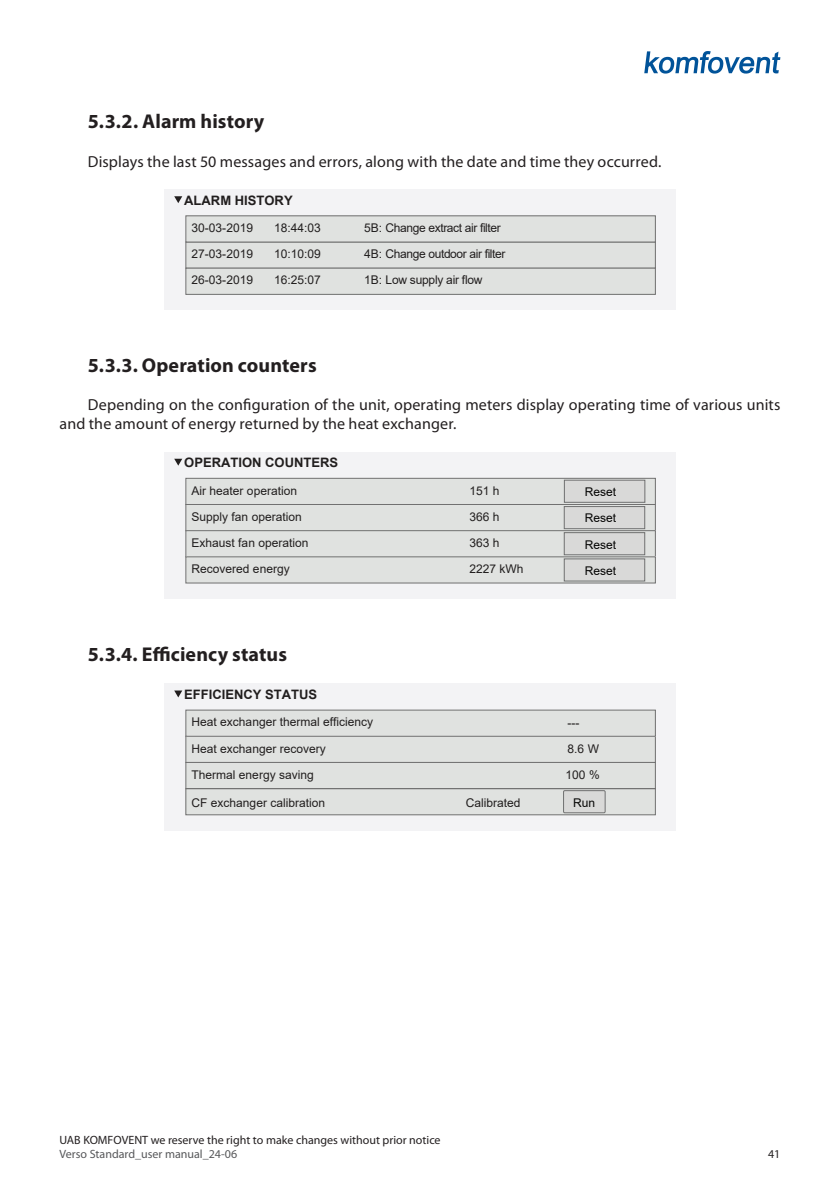
<style>
.page{position:relative;width:840px;height:1191px;background:#fff}
.page>*{position:absolute;margin:0;border:0;box-sizing:border-box;transform-origin:0 0}
.t1{font:700 20px "Myriad Pro";letter-spacing:.005em;color:#231f20}
.t2{font:16px/19.2px "Myriad Pro";letter-spacing:.01em;color:#231f20}
.t3{font:700 13px "Arial";color:#211e1e}
.t4{font:12px "Arial";color:#211e1e}
.t5{font:12px "Myriad Pro";color:#231f20}
.t6{font:12px "Arial";letter-spacing:-.03em;color:#211e1e}
.t7{font:12px "Myriad Pro";color:#57585a}
.t8{font:12px/26.2px "Arial";color:#050504;text-align:justify}
.t9{font:12px "Arial";letter-spacing:-.02em;color:#211e1e}
</style>
<div class="page">
<svg style="left:644px;top:51px;width:136px;height:23px"></svg>
<div style="left:164px;top:189px;width:511px;height:120px;background:#f3f3f5"></div>
<svg style="left:174px;top:196px;width:8px;height:7px"></svg>
<div style="left:186px;top:242px;width:469px;height:26px;background:#e0e2e0"></div>
<div style="left:185px;top:241px;width:470px;height:28px;border:1px solid #717171"></div>
<div style="left:186px;top:216px;width:469px;height:26px;background:#e0e2e0"></div>
<div style="left:185px;top:215px;width:470px;height:27px;border:1px solid #717171"></div>
<div style="left:186px;top:268px;width:469px;height:26px;background:#e0e2e0"></div>
<div style="left:185px;top:268px;width:470px;height:27px;border:1px solid #717171"></div>
<div style="left:164px;top:452px;width:511px;height:146px;background:#f3f3f5"></div>
<svg style="left:174px;top:459px;width:8px;height:6px"></svg>
<div style="left:186px;top:504px;width:469px;height:26px;background:#e0e2e0"></div>
<div style="left:186px;top:478px;width:469px;height:26px;background:#e0e2e0"></div>
<div style="left:185px;top:478px;width:470px;height:27px;border:1px solid #717171"></div>
<div style="left:186px;top:530px;width:469px;height:27px;background:#e0e2e0"></div>
<div style="left:185px;top:530px;width:470px;height:27px;border:1px solid #717171"></div>
<div style="left:186px;top:557px;width:469px;height:26px;background:#e0e2e0"></div>
<div style="left:185px;top:556px;width:470px;height:27px;border:1px solid #717171"></div>
<div style="left:564px;top:480px;width:80px;height:22px;background:#d9d9d8"></div>
<div style="left:563px;top:479px;width:82px;height:24px;border:1px solid #707171"></div>
<div style="left:564px;top:506px;width:80px;height:23px;background:#d9d9d8"></div>
<div style="left:563px;top:506px;width:82px;height:23px;border:1px solid #707171"></div>
<div style="left:564px;top:532px;width:80px;height:23px;background:#d9d9d8"></div>
<div style="left:563px;top:532px;width:82px;height:23px;border:1px solid #707171"></div>
<div style="left:564px;top:559px;width:80px;height:22px;background:#d9d9d8"></div>
<div style="left:563px;top:558px;width:82px;height:23px;border:1px solid #707171"></div>
<div style="left:164px;top:683px;width:511px;height:148px;background:#f3f3f5"></div>
<svg style="left:174px;top:690px;width:8px;height:7px"></svg>
<div style="left:186px;top:736px;width:469px;height:26px;background:#e0e2e0"></div>
<div style="left:186px;top:710px;width:469px;height:26px;background:#e0e2e0"></div>
<div style="left:185px;top:709px;width:470px;height:28px;border:1px solid #717171"></div>
<div style="left:186px;top:762px;width:469px;height:26px;background:#e0e2e0"></div>
<div style="left:185px;top:788px;width:469px;height:27px;background:#e0e2e0"></div>
<div style="left:185px;top:762px;width:470px;height:27px;border:1px solid #717171"></div>
<div style="left:185px;top:788px;width:470px;height:27px;border:1px solid #717171"></div>
<div style="left:563px;top:790px;width:41px;height:22px;background:#d9d9d8"></div>
<div style="left:562px;top:790px;width:43px;height:23px;border:1px solid #707171"></div>
<h1 class="t1" style="left:88px;top:109px;width:178px">5.3.2. Alarm history</h1>
<h2 class="t2" style="left:88px;top:152px;width:574px">Displays the last 50 messages and errors, along with the date and time they occurred.</h2>
<p class="t3" style="left:184px;top:191px;width:110px">ALARM HISTORY</p>
<p class="t4" style="left:191px;top:219px;width:63px">30-03-2019</p>
<p class="t4" style="left:274px;top:219px;width:48px">18:44:03</p>
<p class="t6" style="left:364px;top:219px;width:138px">5B: Change extract air filter</p>
<p class="t4" style="left:191px;top:246px;width:63px">27-03-2019</p>
<p class="t4" style="left:274px;top:246px;width:48px">10:10:09</p>
<p class="t6" style="left:364px;top:246px;width:143px">4B: Change outdoor air filter</p>
<p class="t4" style="left:191px;top:272px;width:63px">26-03-2019</p>
<p class="t4" style="left:274px;top:272px;width:48px">16:25:07</p>
<p class="t9" style="left:364px;top:272px;width:120px">1B: Low supply air flow</p>
<h1 class="t1" style="left:88px;top:352px;width:230px">5.3.3. Operation counters</h1>
<h2 class="t2" style="left:60px;top:395px;width:722px;text-indent:28px">Depending on the configuration of the unit, operating meters display operating time of various units and the amount of energy returned by the heat exchanger.</h2>
<p class="t3" style="left:184px;top:453px;width:155px">OPERATION COUNTERS</p>
<p class="t4" style="left:191px;top:482px;width:107px">Air heater operation</p>
<p class="t4" style="left:469px;top:482px;width:32px">151 h</p>
<p class="t4" style="left:191px;top:508px;width:112px">Supply fan operation</p>
<p class="t4" style="left:469px;top:508px;width:32px">366 h</p>
<p class="t4" style="left:191px;top:534px;width:118px">Exhaust fan operation</p>
<p class="t4" style="left:469px;top:534px;width:32px">363 h</p>
<p class="t4" style="left:191px;top:560px;width:100px">Recovered energy</p>
<p class="t4" style="left:469px;top:560px;width:56px">2227 kWh</p>
<h1 class="t1" style="left:88px;top:641px;width:200px">5.3.4. Efficiency status</h1>
<p class="t3" style="left:184px;top:685px;width:134px">EFFICIENCY STATUS</p>
<p class="t4" style="left:191px;top:714px;width:183px">Heat exchanger thermal efficiency</p>
<p class="t4" style="left:191px;top:740px;width:136px">Heat exchanger recovery</p>
<p class="t8" style="left:584px;top:479px;width:33px">Reset Reset Reset Reset</p>
<p class="t4" style="left:567px;top:714px;width:13px">---</p>
<p class="t4" style="left:567px;top:740px;width:33px">8.6 W</p>
<p class="t4" style="left:191px;top:766px;width:124px">Thermal energy saving</p>
<p class="t4" style="left:191px;top:794px;width:135px">CF exchanger calibration</p>
<p class="t4" style="left:565px;top:766px;width:36px">100 %</p>
<p class="t4" style="left:465px;top:794px;width:56px">Calibrated</p>
<p class="t8" style="left:573px;top:789px;width:24px">Run</p>
<p class="t5" style="left:60px;top:1132px;width:382px">UAB KOMFOVENT we reserve the right to make changes without prior notice</p>
<p class="t7" style="left:60px;top:1146px;width:179px">Verso Standard_user manual_24-06</p>
<p class="t5" style="left:767px;top:1146px;width:14px">41</p>
</div>
